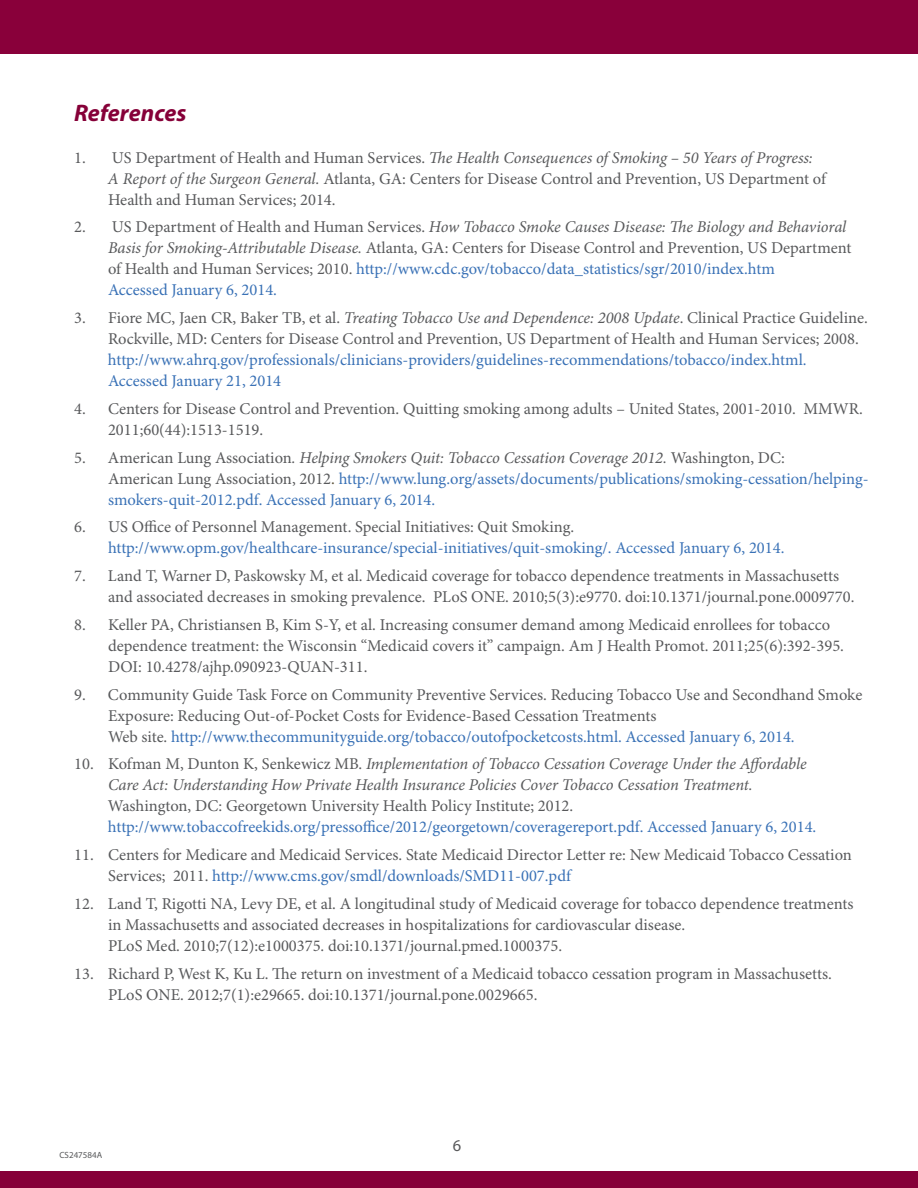
<style>
.page{position:relative;width:918px;height:1188px;background:#fff}
.page>*{position:absolute;margin:0;border:0;box-sizing:border-box;transform-origin:0 0}
.t1{font:italic 700 24px "Myriad Pro";color:#860038}
.t2{font:16.5px/21px "Minion Pro";color:#58595b}
.t3{font:16.5px/21px "Minion Pro";color:#3971b6}
.t4{font:italic 16.5px/21px "Minion Pro";letter-spacing:-.01em;color:#58595b}
.t5{font:16.5px "Myriad Pro";color:#58595b}
.t6{font:9px "Myriad Pro";color:#58595b}
.s1{font-style:italic}
.s2{color:#3971b6}
.s3{color:#58595b}
.s4{font-style:italic;color:#58595b}
.s5{color:#5b5139}
.s6{font-style:normal}
</style>
<div class="page">
<div style="left:0;top:1172px;width:918px;height:16px;background:#860038"></div>
<div style="left:0;top:0;width:918px;height:54px;background:#89003a"></div>
<h1 class="t1" style="left:74px;top:103px;width:114px">References</h1>
<p class="t2" style="left:108px;top:148px;width:720px;text-indent:-34px">1. US Department of Health and Human Services. <span class="s1">The Health Consequences of Smoking – 50 Years of Progress:<br>A Report of the Surgeon General.</span> Atlanta, GA: Centers for Disease Control and Prevention, US Department of<br>Health and Human Services; 2014.</p>
<p class="t2" style="left:108px;top:218px;width:745px;text-indent:-34px">2. US Department of Health and Human Services. <span class="s1">How Tobacco Smoke Causes Disease: The Biology and Behavioral Basis for Smoking-Attributable Disease.</span> Atlanta, GA: Centers for Disease Control and Prevention, US Department of Health and Human Services; 2010. <span class="s2">http://www.cdc.gov/tobacco/data_statistics/sgr/2010/index.htm<br>Accessed January 6, 2014.</span></p>
<p class="t2" style="left:108px;top:309px;width:761px;text-indent:-34px">3. Fiore MC, Jaen CR, Baker TB, et al. <span class="s1">Treating Tobacco Use and Dependence: 2008 Update</span>. Clinical Practice Guideline.<br>Rockville, MD: Centers for Disease Control and Prevention, US Department of Health and Human Services; 2008.</p>
<p class="t3" style="left:108px;top:351px;width:700px">http://www.ahrq.gov/professionals/clinicians-providers/guidelines-recommendations/tobacco/index.html.<br>Accessed January 21, 2014</p>
<p class="t2" style="left:108px;top:399px;width:757px;text-indent:-34px">4. Centers for Disease Control and Prevention. Quitting smoking among adults – United States, 2001-2010. MMWR.<br>2011;60(44):1513-1519.</p>
<p class="t3" style="left:108px;top:448px;width:762px;text-indent:-34px"><span class="s3">5. American Lung Association</span><span class="s4">. Helping Smokers Quit: Tobacco Cessation Coverage 2012.</span> <span class="s3">Washington, DC:<br>American Lung Association, 2012</span><span class="s5">.</span> http://www.lung.org/assets/documents/publications/smoking-cessation/helping&shy;smokers-quit-2012.pdf. Accessed January 6, 2014.</p>
<p class="t2" style="left:74px;top:518px;width:501px">6. US Office of Personnel Management. Special Initiatives: Quit Smoking.</p>
<p class="t3" style="left:108px;top:539px;width:678px">http://www.opm.gov/healthcare-insurance/special-initiatives/quit-smoking/. Accessed January 6, 2014.</p>
<p class="t2" style="left:108px;top:567px;width:748px;text-indent:-34px">7. Land T, Warner D, Paskowsky M, et al. Medicaid coverage for tobacco dependence treatments in Massachusetts and associated decreases in smoking prevalence. PLoS ONE. 2010;5(3):e9770. doi:10.1371/journal.pone.0009770.</p>
<p class="t2" style="left:108px;top:615px;width:738px;text-indent:-34px">8. Keller PA, Christiansen B, Kim S-Y, et al. Increasing consumer demand among Medicaid enrollees for tobacco dependence treatment: the Wisconsin “Medicaid covers it” campaign. Am J Health Promot. 2011;25(6):392-395.<br>DOI: 10.4278/ajhp.090923-QUAN-311.</p>
<p class="t2" style="left:108px;top:685px;width:756px;text-indent:-34px">9. Community Guide Task Force on Community Preventive Services. Reducing Tobacco Use and Secondhand Smoke<br>Exposure: Reducing Out-of-Pocket Costs for Evidence-Based Cessation Treatments<br>Web site. <span class="s2">http://www.thecommunityguide.org/tobacco/outofpocketcosts.html. Accessed January 6, 2014.</span></p>
<p class="t4" style="left:108px;top:755px;width:700px;text-indent:-34px"><span class="s6">10. Kofman M, Dunton K, Senkewicz MB.</span> Implementation of Tobacco Cessation Coverage Under the Affordable<br>Care Act: Understanding How Private Health Insurance Policies Cover Tobacco Cessation Treatment.</p>
<p class="t2" style="left:108px;top:797px;width:467px">Washington, DC: Georgetown University Health Policy Institute; 2012.</p>
<p class="t3" style="left:108px;top:818px;width:710px">http://www.tobaccofreekids.org/pressoffice/2012/georgetown/coveragereport.pdf. Accessed January 6, 2014.</p>
<p class="t2" style="left:108px;top:846px;width:745px;text-indent:-34px">11. Centers for Medicare and Medicaid Services. State Medicaid Director Letter re: New Medicaid Tobacco Cessation<br>Services; 2011. <span class="s2">http://www.cms.gov/smdl/downloads/SMD11-007.pdf</span></p>
<p class="t2" style="left:108px;top:894px;width:747px;text-indent:-34px">12. Land T, Rigotti NA, Levy DE, et al. A longitudinal study of Medicaid coverage for tobacco dependence treatments in Massachusetts and associated decreases in hospitalizations for cardiovascular disease.<br>PLoS Med. 2010;7(12):e1000375. doi:10.1371/journal.pmed.1000375.</p>
<p class="t2" style="left:108px;top:964px;width:725px;text-indent:-34px">13. Richard P, West K, Ku L. The return on investment of a Medicaid tobacco cessation program in Massachusetts.<br>PLoS ONE. 2012;7(1):e29665. doi:10.1371/journal.pone.0029665.</p>
<p class="t6" style="left:59px;top:1150px;width:44px">CS247584A</p>
<p class="t5" style="left:453px;top:1136px;width:10px">6</p>
</div>
